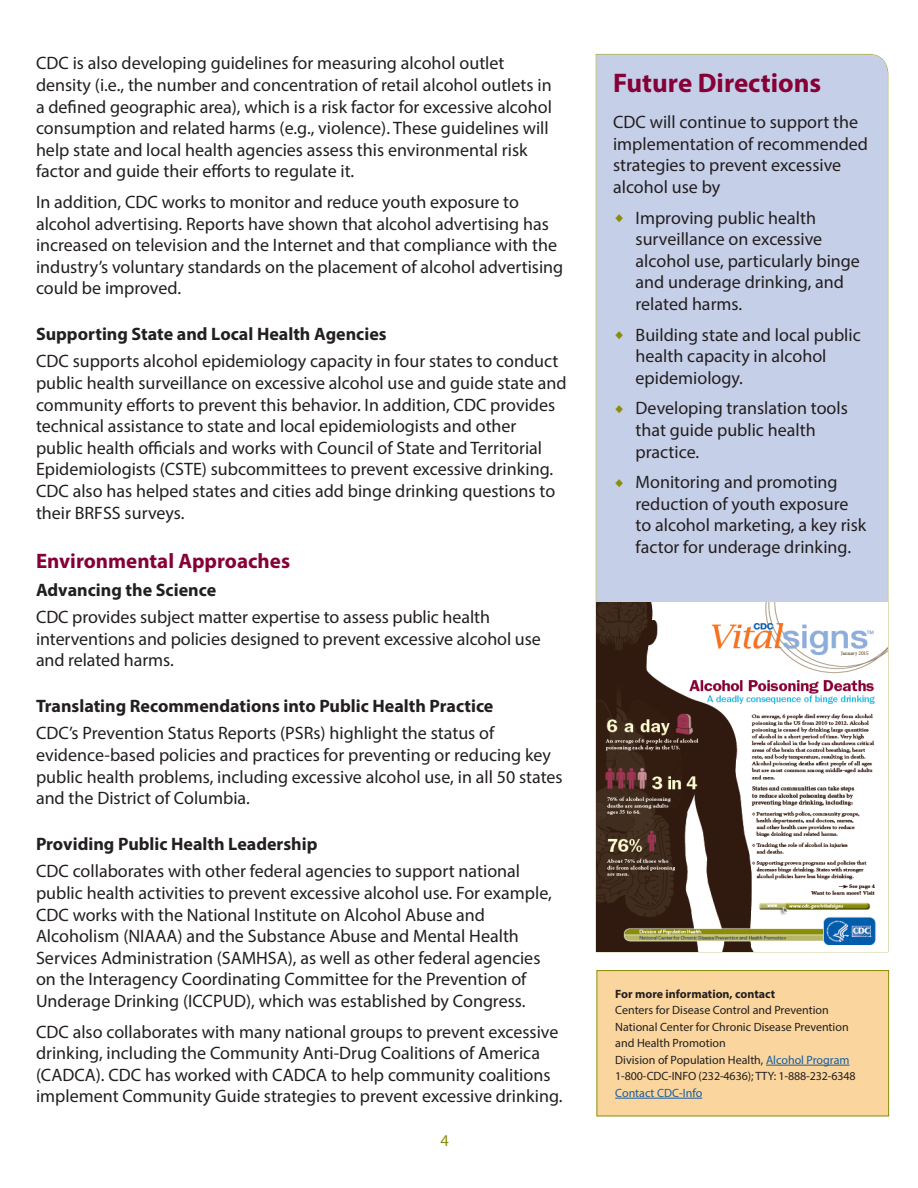
<style>
.page{position:relative;width:918px;height:1188px;background:#fff}
.page>*{position:absolute;margin:0;border:0;box-sizing:border-box;transform-origin:0 0}
.t1{font:700 27px "Myriad Pro";color:#860038}
.t2{font:700 21px "Myriad Pro";color:#860038}
.Main_text{font:18px/21.6px "Myriad Pro";color:#231f20}
.t3{font:700 18px "Myriad Pro";color:#231f20}
.t4{font:16.5px "Myriad Pro";color:#8a8d09}
.t5{font:12px/16.5px "Myriad Pro";color:#231f20}
.t6{font:12px "Myriad Pro";color:#175d9e}
.s1{color:#8a8d09}
.s2{font-weight:700}
.s3{color:#175d9e}
</style>
<div class="page">
<div style="left:597px;top:971px;width:292px;height:145px;background:#fad59d"></div>
<hr style="left:766px;top:1065px;width:84px;height:1px;background:#175d9e">
<hr style="left:615px;top:1098px;width:87px;height:1px;background:#175d9e">
<div style="left:597px;top:970px;width:292px;height:146px;border:1px solid #8a8d09"></div>
<div style="left:597px;top:55px;width:291px;height:548px;background:#c6cfe8"></div>
<img style="left:596px;top:603px;width:291px;height:349px">
<p class="Main_text" style="left:36px;top:52px;width:517px">CDC is also developing guidelines for measuring alcohol outlet density (i.e., the number and concentration of retail alcohol outlets in a defined geographic area), which is a risk factor for excessive alcohol consumption and related harms (e.g., violence). These guidelines will help state and local health agencies assess this environmental risk factor and guide their efforts to regulate it.</p>
<p class="Main_text" style="left:36px;top:191px;width:529px">In addition, CDC works to monitor and reduce youth exposure to alcohol advertising. Reports have shown that alcohol advertising has increased on television and the Internet and that compliance with the industry’s voluntary standards on the placement of alcohol advertising could be improved.</p>
<h4 class="t3" style="left:36px;top:322px;width:352px">Supporting State and Local Health Agencies</h4>
<p class="Main_text" style="left:36px;top:350px;width:532px">CDC supports alcohol epidemiology capacity in four states to conduct public health surveillance on excessive alcohol use and guide state and community efforts to prevent this behavior. In addition, CDC provides technical assistance to state and local epidemiologists and other public health officials and works with Council of State and Territorial Epidemiologists (CSTE) subcommittees to prevent excessive drinking.<br>CDC also has helped states and cities add binge drinking questions to their BRFSS surveys.</p>
<h3 class="t2" style="left:36px;top:547px;width:256px">Environmental Approaches</h3>
<h4 class="t3" style="left:36px;top:578px;width:182px">Advancing the Science</h4>
<p class="Main_text" style="left:36px;top:606px;width:506px">CDC provides subject matter expertise to assess public health interventions and policies designed to prevent excessive alcohol use and related harms.</p>
<h4 class="t3" style="left:36px;top:694px;width:459px">Translating Recommendations into Public Health Practice</h4>
<p class="Main_text" style="left:36px;top:722px;width:528px">CDC’s Prevention Status Reports (PSRs) highlight the status of evidence-based policies and practices for preventing or reducing key public health problems, including excessive alcohol use, in all 50 states and the District of Columbia.</p>
<h4 class="t3" style="left:36px;top:832px;width:283px">Providing Public Health Leadership</h4>
<p class="Main_text" style="left:36px;top:860px;width:517px">CDC collaborates with other federal agencies to support national public health activities to prevent excessive alcohol use. For example, CDC works with the National Institute on Alcohol Abuse and Alcoholism (NIAAA) and the Substance Abuse and Mental Health Services Administration (SAMHSA), as well as other federal agencies on the Interagency Coordinating Committee for the Prevention of Underage Drinking (ICCPUD), which was established by Congress.</p>
<p class="Main_text" style="left:36px;top:1021px;width:528px">CDC also collaborates with many national groups to prevent excessive drinking, including the Community Anti-Drug Coalitions of America (CADCA). CDC has worked with CADCA to help community coalitions implement Community Guide strategies to prevent excessive drinking.</p>
<p class="t4" style="left:441px;top:1131px;width:10px">4</p>
<h2 class="t1" style="left:613px;top:65px;width:210px">Future Directions</h2>
<p class="Main_text" style="left:613px;top:111px;width:256px">CDC will continue to support the implementation of recommended strategies to prevent excessive alcohol use by</p>
<p class="Main_text" style="left:636px;top:206px;width:226px;text-indent:-22px"><span class="s1">♦</span> Improving public health surveillance on excessive alcohol use, particularly binge and underage drinking, and related harms.</p>
<p class="Main_text" style="left:636px;top:323px;width:227px;text-indent:-22px"><span class="s1">♦</span> Building state and local public health capacity in alcohol epidemiology.</p>
<p class="Main_text" style="left:636px;top:397px;width:214px;text-indent:-22px"><span class="s1">♦</span> Developing translation tools that guide public health practice.</p>
<p class="Main_text" style="left:636px;top:471px;width:232px;text-indent:-22px"><span class="s1">♦</span> Monitoring and promoting reduction of youth exposure to alcohol marketing, a key risk factor for underage drinking.</p>
<p class="t5" style="left:615px;top:985px;width:242px"><span class="s2">For more information, contact<br></span>Centers for Disease Control and Prevention National Center for Chronic Disease Prevention and Health Promotion<br>Division of Population Health, <span class="s3">Alcohol Program </span>1-800-CDC-INFO (232-4636); TTY: 1-888-232-6348</p>
<p class="t6" style="left:615px;top:1086px;width:89px">Contact CDC-Info</p>
</div>
